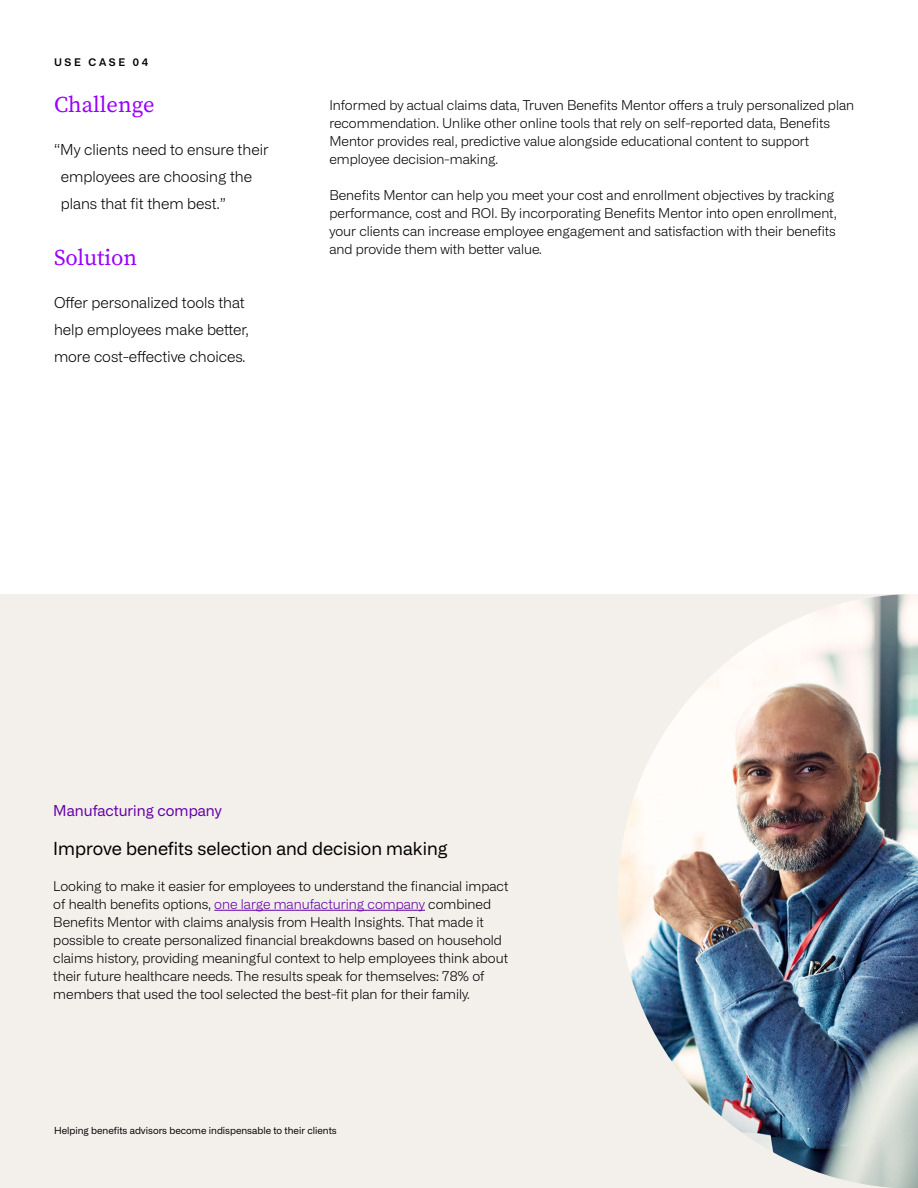
<style>
.page{position:relative;width:918px;height:1188px;background:#fff}
.page>*{position:absolute;margin:0;border:0;box-sizing:border-box;transform-origin:0 0}
.t1{font:22.5px "Source Serif Pro";color:#90f}
.t2{font:18px "Alliance No.1";color:#000}
.t3{font:300 15px/27px "Alliance No.1";color:#000}
.t4{font:15px "Alliance No.1";color:#6400a6}
.t5{font:300 13.5px/18px "Alliance No.1";color:#000}
.t6{font:600 10.5px "Alliance No.1";letter-spacing:.25em;color:#000}
.t7{font:9.75px "Alliance No.1";color:#000}
.s1{color:#6400a6}
</style>
<div class="page">
<div style="left:0;top:594px;width:918px;height:594px;background:#f3f0ec"></div>
<img style="left:619px;top:594px;width:299px;height:594px">
<hr style="left:214px;top:910px;width:211px;height:1px;background:#6400a6">
<p class="t6" style="left:54px;top:55px;width:96px">USE CASE 04</p>
<h1 class="t1" style="left:54px;top:90px;width:102px">Challenge</h1>
<p class="t3" style="left:61px;top:136px;width:209px;text-indent:-7px">“My clients need to ensure their employees are choosing the plans that fit them best.”</p>
<h1 class="t1" style="left:54px;top:243px;width:85px">Solution</h1>
<p class="t3" style="left:54px;top:289px;width:196px">Offer personalized tools that help employees make better, more cost-effective choices.</p>
<p class="t5" style="left:329px;top:96px;width:526px">Informed by actual claims data, Truven Benefits Mentor offers a truly personalized plan recommendation. Unlike other online tools that rely on self-reported data, Benefits Mentor provides real, predictive value alongside educational content to support employee decision-making.</p>
<p class="t5" style="left:329px;top:186px;width:509px">Benefits Mentor can help you meet your cost and enrollment objectives by tracking performance, cost and ROI. By incorporating Benefits Mentor into open enrollment, your clients can increase employee engagement and satisfaction with their benefits and provide them with better value.</p>
<p class="t4" style="left:53px;top:801px;width:170px">Manufacturing company</p>
<h2 class="t2" style="left:53px;top:837px;width:396px">Improve benefits selection and decision making</h2>
<p class="t5" style="left:53px;top:877px;width:457px">Looking to make it easier for employees to understand the financial impact of health benefits options, <span class="s1">one large manufacturing company</span> combined Benefits Mentor with claims analysis from Health Insights. That made it possible to create personalized financial breakdowns based on household claims history, providing meaningful context to help employees think about their future healthcare needs. The results speak for themselves: 78% of members that used the tool selected the best-fit plan for their family.</p>
<p class="t7" style="left:54px;top:1124px;width:284px">Helping benefits advisors become indispensable to their clients</p>
</div>
